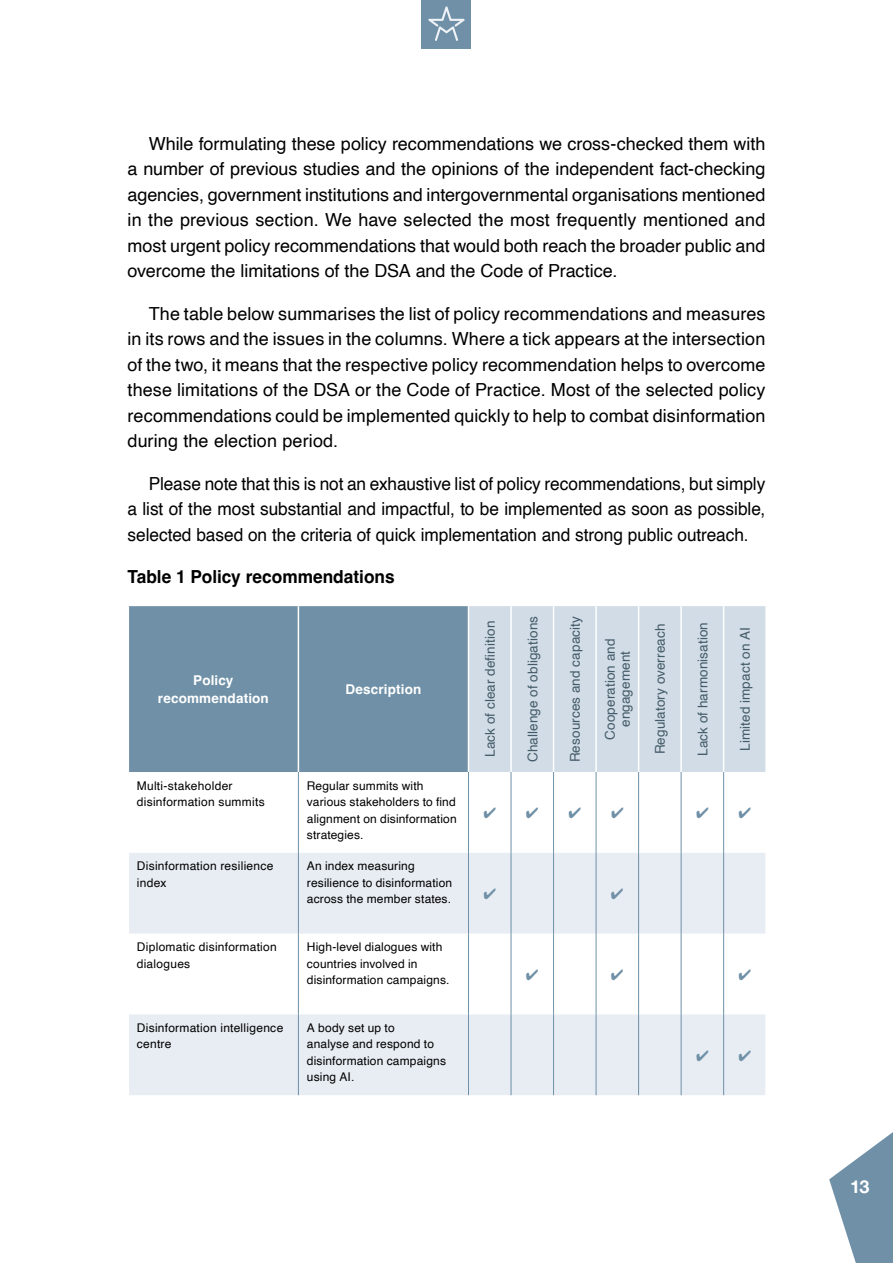
<style>
.page{position:relative;width:893px;height:1263px;background:#fff}
.page>*{position:absolute;margin:0;border:0;box-sizing:border-box;transform-origin:0 0}
.t1{font:18px/25.5px "Helvetica";color:#000;text-align:justify}
.t2{font:18px/25.5px "Helvetica";color:#000;text-align:justify;scale:.96 1}
.t3{font:700 18px "Helvetica";color:#000;scale:.96 1}
.t4{font:18px "Alte Haas Grotesk Bold";color:#fff}
.t5{font:13.5px/15px "Helvetica";letter-spacing:.01em;color:#445b69;text-align:center}
.t6{font:700 13.5px/18px "Helvetica";letter-spacing:.01em;color:#fff;text-align:center}
.t7{font:12px/16.5px "Helvetica";letter-spacing:.015em;color:#000}
</style>
<div class="page">
<div style="left:422px;top:0;width:49px;height:49px;background:#6f90a7"></div>
<svg style="left:428px;top:6px;width:37px;height:35px"></svg>
<svg style="left:829px;top:1132px;width:64px;height:131px"></svg>
<div style="left:129px;top:606px;width:339px;height:166px;background:#6f90a7"></div>
<div style="left:469px;top:606px;width:296px;height:166px;background:#d1dce6"></div>
<svg style="left:129px;top:853px;width:636px;height:242px;fill:#e8edf3"></svg>
<hr style="left:298px;top:606px;width:1px;height:166px;background:#fff">
<hr style="left:510px;top:606px;width:2px;height:166px;background:#fff">
<hr style="left:553px;top:606px;width:1px;height:166px;background:#fff">
<hr style="left:595px;top:606px;width:2px;height:166px;background:#fff">
<hr style="left:638px;top:606px;width:1px;height:166px;background:#fff">
<hr style="left:680px;top:606px;width:2px;height:166px;background:#fff">
<hr style="left:723px;top:606px;width:1px;height:166px;background:#fff">
<hr style="left:298px;top:772px;width:1px;height:81px;background:#6f90a7">
<hr style="left:468px;top:772px;width:1px;height:81px;background:#6f90a7">
<hr style="left:511px;top:772px;width:1px;height:81px;background:#6f90a7">
<hr style="left:553px;top:772px;width:1px;height:81px;background:#6f90a7">
<hr style="left:596px;top:772px;width:1px;height:81px;background:#6f90a7">
<hr style="left:638px;top:772px;width:1px;height:81px;background:#6f90a7">
<hr style="left:681px;top:772px;width:1px;height:81px;background:#6f90a7">
<hr style="left:723px;top:772px;width:1px;height:81px;background:#6f90a7">
<hr style="left:298px;top:853px;width:1px;height:80px;background:#6f90a7">
<hr style="left:468px;top:853px;width:1px;height:80px;background:#6f90a7">
<hr style="left:511px;top:853px;width:1px;height:80px;background:#6f90a7">
<hr style="left:553px;top:853px;width:1px;height:80px;background:#6f90a7">
<hr style="left:596px;top:853px;width:1px;height:80px;background:#6f90a7">
<hr style="left:638px;top:853px;width:1px;height:80px;background:#6f90a7">
<hr style="left:681px;top:853px;width:1px;height:80px;background:#6f90a7">
<hr style="left:723px;top:853px;width:1px;height:80px;background:#6f90a7">
<hr style="left:298px;top:933px;width:1px;height:81px;background:#6f90a7">
<hr style="left:468px;top:933px;width:1px;height:81px;background:#6f90a7">
<hr style="left:511px;top:933px;width:1px;height:81px;background:#6f90a7">
<hr style="left:553px;top:933px;width:1px;height:81px;background:#6f90a7">
<hr style="left:596px;top:933px;width:1px;height:81px;background:#6f90a7">
<hr style="left:638px;top:933px;width:1px;height:81px;background:#6f90a7">
<hr style="left:681px;top:933px;width:1px;height:81px;background:#6f90a7">
<hr style="left:723px;top:933px;width:1px;height:81px;background:#6f90a7">
<hr style="left:298px;top:1014px;width:1px;height:81px;background:#6f90a7">
<hr style="left:468px;top:1014px;width:1px;height:81px;background:#6f90a7">
<hr style="left:511px;top:1014px;width:1px;height:81px;background:#6f90a7">
<hr style="left:553px;top:1014px;width:1px;height:81px;background:#6f90a7">
<hr style="left:596px;top:1014px;width:1px;height:81px;background:#6f90a7">
<hr style="left:638px;top:1014px;width:1px;height:81px;background:#6f90a7">
<hr style="left:681px;top:1014px;width:1px;height:81px;background:#6f90a7">
<hr style="left:723px;top:1014px;width:1px;height:81px;background:#6f90a7">
<svg style="left:510px;top:807px;width:2px;height:11px"></svg>
<svg style="left:595px;top:807px;width:2px;height:11px"></svg>
<svg style="left:723px;top:807px;width:2px;height:11px"></svg>
<svg style="left:484px;top:888px;width:12px;height:11px"></svg>
<svg style="left:611px;top:888px;width:12px;height:11px"></svg>
<svg style="left:526px;top:969px;width:12px;height:11px"></svg>
<svg style="left:611px;top:969px;width:12px;height:11px"></svg>
<svg style="left:739px;top:969px;width:12px;height:11px"></svg>
<svg style="left:697px;top:1050px;width:54px;height:11px"></svg>
<p class="t1" style="left:128px;top:131px;width:639px;text-indent:21px">While formulating these policy recommendations we cross-checked them with a number of previous studies and the opinions of the independent fact-checking agencies, government institutions and intergovernmental organisations mentioned in the previous section. We have selected the most frequently mentioned and most urgent policy recommendations that would both reach the broader public and overcome the limitations of the DSA and the Code of Practice.</p>
<p class="t1" style="left:128px;top:301px;width:639px;text-indent:21px">The table below summarises the list of policy recommendations and measures in its rows and the issues in the columns. Where a tick appears at the intersection of the two, it means that the respective policy recommendation helps to overcome these limitations of the DSA or the Code of Practice. Most of the selected policy recommendations could be implemented quickly to help to combat disinformation during the election period.</p>
<p class="t2" style="left:128px;top:471px;width:666px;text-indent:21px">Please note that this is not an exhaustive list of policy recommendations, but simply a list of the most substantial and impactful, to be implemented as soon as possible, selected based on the criteria of quick implementation and strong public outreach.</p>
<p class="t3" style="left:128px;top:566px;width:280px">Table 1 Policy recommendations</p>
<p class="t6" style="left:158px;top:673px;width:112px">Policy recommendation</p>
<p class="t6" style="left:346px;top:682px;width:77px">Description</p>
<p class="t7" style="left:137px;top:777px;width:129px">Multi-stakeholder disinformation summits</p>
<p class="t7" style="left:307px;top:777px;width:151px">Regular summits with various stakeholders to find alignment on disinformation strategies.</p>
<p class="t7" style="left:137px;top:858px;width:138px">Disinformation resilience index</p>
<p class="t7" style="left:307px;top:858px;width:147px">An index measuring resilience to disinformation across the member states.</p>
<p class="t7" style="left:137px;top:939px;width:142px">Diplomatic disinformation dialogues</p>
<p class="t7" style="left:307px;top:939px;width:144px">High-level dialogues with countries involved in disinformation campaigns.</p>
<p class="t7" style="left:137px;top:1020px;width:148px">Disinformation intelligence centre</p>
<p class="t7" style="left:307px;top:1020px;width:141px">A body set up to<br>analyse and respond to disinformation campaigns using AI.</p>
<p class="t5" style="left:483px;top:757px;width:138px;rotate:-90deg">Lack of clear definition</p>
<p class="t5" style="left:525px;top:762px;width:147px;rotate:-90deg">Challenge of obligations</p>
<p class="t5" style="left:568px;top:762px;width:148px;rotate:-90deg">Resources and capacity</p>
<p class="t5" style="left:603px;top:740px;width:103px;rotate:-90deg">Cooperation and engagement</p>
<p class="t5" style="left:653px;top:754px;width:132px;rotate:-90deg">Regulatory overreach</p>
<p class="t5" style="left:696px;top:756px;width:135px;rotate:-90deg">Lack of harmonisation</p>
<p class="t5" style="left:738px;top:751px;width:125px;rotate:-90deg">Limited impact on AI</p>
<p class="t4" style="left:850px;top:1175px;width:21px">13</p>
</div>
